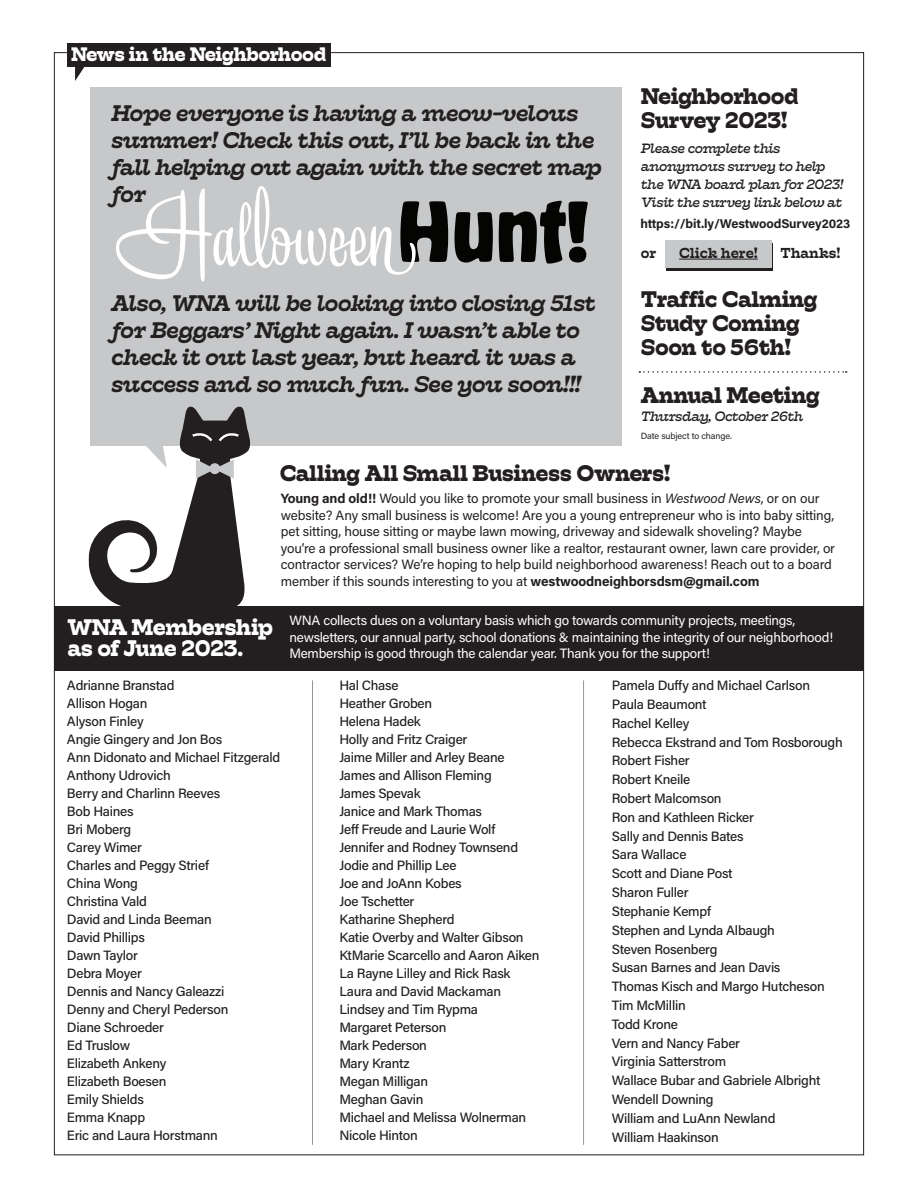
<style>
.page{position:relative;width:918px;height:1188px;background:#fff}
.page>*{position:absolute;margin:0;border:0;box-sizing:border-box;transform-origin:0 0}
.t1{font:italic 500 22.5px/27px "Hatch";letter-spacing:-.025em;color:#231f20}
.t2{font:700 22.5px/24px "Hatch";letter-spacing:-.025em;color:#231f20}
.t3{font:700 22.5px/21px "Hatch";letter-spacing:-.025em;color:#fff}
.t4{font:700 19.5px "Hatch";letter-spacing:-.035em;color:#fff}
.t5{font:500 14.4px "Hatch";letter-spacing:-.005em;color:#231f20}
.t6{font:500 13.5px/18px "Acumin Pro";letter-spacing:-.02em;color:#231f20}
.t7{font:13.5px/16.5px "Acumin Pro";letter-spacing:-.01em;color:#231f20}
.t8{font:13.5px/16.5px "Acumin Pro";letter-spacing:-.02em;color:#fff}
.t9{font:italic 13.5px/18px "Hatch";letter-spacing:-.02em;color:#231f20}
.t10{font:700 12.75px "Acumin Pro";letter-spacing:-.01em;color:#231f20}
.t11{font:9px "Acumin Pro";letter-spacing:-.01em;color:#231f20}
.s1{font-weight:700}
.s2{font-style:italic}
</style>
<div class="page">
<div style="left:54px;top:606px;width:810px;height:65px;background:#231f20"></div>
<hr style="left:583px;top:680px;width:1px;height:465px;background:#939598">
<hr style="left:312px;top:680px;width:1px;height:465px;background:#939598">
<div style="left:68px;top:43px;width:263px;height:24px;background:#231f20"></div>
<svg style="left:75px;top:67px;width:10px;height:14px"></svg>
<div style="left:91px;top:87px;width:531px;height:359px;background:#c7c8ca"></div>
<svg style="left:116px;top:186px;width:472px;height:95px"></svg>
<svg style="left:89px;top:406px;width:162px;height:200px"></svg>
<svg style="left:639px;top:371px;width:208px;height:2px"></svg>
<div style="left:667px;top:243px;width:106px;height:27px;background:linear-gradient(to right,#c7c8ca,#c7c8ca)"></div>
<div style="left:665px;top:240px;width:106px;height:27px;background:#c7c8ca"></div>
<hr style="left:679px;top:259px;width:79px;height:1px;background:#231f20">
<h2 class="t4" style="left:71px;top:41px;width:257px">News in the Neighborhood</h2>
<h1 class="t1" style="left:111px;top:100px;width:492px">Hope everyone is having a meow-velous summer! Check this out, I’ll be back in the fall helping out again with the secret map for</h1>
<h1 class="t1" style="left:111px;top:289px;width:486px">Also, WNA will be looking into closing 51st for Beggars’ Night again. I wasn’t able to check it out last year, but heard it was a success and so much fun. See you soon!!!</h1>
<h1 class="t2" style="left:641px;top:84px;width:159px">Neighborhood<br>Survey 2023!</h1>
<p class="t9" style="left:641px;top:139px;width:204px">Please complete this anonymous survey to help the WNA board plan for 2023!<br>Visit the survey link below at</p>
<p class="t10" style="left:640px;top:215px;width:211px">https://bit.ly/WestwoodSurvey2023</p>
<p class="t5" style="left:641px;top:243px;width:17px">or</p>
<p class="t5" style="left:679px;top:243px;width:80px">Click here!</p>
<p class="t5" style="left:781px;top:243px;width:62px">Thanks!</p>
<h1 class="t2" style="left:641px;top:287px;width:179px">Traffic Calming<br>Study Coming<br>Soon to 56th!</h1>
<h1 class="t2" style="left:641px;top:383px;width:181px">Annual Meeting</h1>
<p class="t9" style="left:641px;top:408px;width:164px">Thursday, October 26th</p>
<p class="t11" style="left:641px;top:429px;width:93px">Date subject to change.</p>
<h1 class="t2" style="left:280px;top:461px;width:392px">Calling All Small Business Owners!</h1>
<p class="t7" style="left:281px;top:490px;width:556px"><span class="s1">Young and old!!</span> Would you like to promote your small business in <span class="s2">Westwood News</span>, or on our website? Any small business is welcome! Are you a young entrepreneur who is into baby sitting, pet sitting, house sitting or maybe lawn mowing, driveway and sidewalk shoveling? Maybe you’re a professional small business owner like a realtor, restaurant owner, lawn care provider, or contractor services? We’re hoping to help build neighborhood awareness! Reach out to a board member if this sounds interesting to you at <span class="s1">westwoodneighborsdsm@gmail.com</span></p>
<h1 class="t3" style="left:68px;top:617px;width:207px">WNA Membership as of June 2023.</h1>
<p class="t8" style="left:290px;top:612px;width:545px">WNA collects dues on a voluntary basis which go towards community projects, meetings, newsletters, our annual party, school donations &amp; maintaining the integrity of our neighborhood!<br>Membership is good through the calendar year. Thank you for the support!</p>
<p class="t6" style="left:67px;top:676px;width:215px">Adrianne Branstad<br>Allison Hogan<br>Alyson Finley<br>Angie Gingery and Jon Bos<br>Ann Didonato and Michael Fitzgerald<br>Anthony Udrovich<br>Berry and Charlinn Reeves<br>Bob Haines<br>Bri Moberg<br>Carey Wimer<br>Charles and Peggy Strief<br>China Wong<br>Christina Vald<br>David and Linda Beeman<br>David Phillips<br>Dawn Taylor<br>Debra Moyer<br>Dennis and Nancy Galeazzi<br>Denny and Cheryl Pederson<br>Diane Schroeder<br>Ed Truslow<br>Elizabeth Ankeny<br>Elizabeth Boesen<br>Emily Shields<br>Emma Knapp<br>Eric and Laura Horstmann</p>
<p class="t6" style="left:339px;top:676px;width:202px">Hal Chase<br>Heather Groben<br>Helena Hadek<br>Holly and Fritz Craiger<br>Jaime Miller and Arley Beane<br>James and Allison Fleming<br>James Spevak<br>Janice and Mark Thomas<br>Jeff Freude and Laurie Wolf<br>Jennifer and Rodney Townsend<br>Jodie and Phillip Lee<br>Joe and JoAnn Kobes<br>Joe Tschetter<br>Katharine Shepherd<br>Katie Overby and Walter Gibson<br>KtMarie Scarcello and Aaron Aiken<br>La Rayne Lilley and Rick Rask<br>Laura and David Mackaman<br>Lindsey and Tim Rypma<br>Margaret Peterson<br>Mark Pederson<br>Mary Krantz<br>Megan Milligan<br>Meghan Gavin<br>Michael and Melissa Wolnerman<br>Nicole Hinton</p>
<p class="t6" style="left:612px;top:675px;width:232px;line-height:18.8px">Pamela Duffy and Michael Carlson<br>Paula Beaumont<br>Rachel Kelley<br>Rebecca Ekstrand and Tom Rosborough<br>Robert Fisher<br>Robert Kneile<br>Robert Malcomson<br>Ron and Kathleen Ricker<br>Sally and Dennis Bates<br>Sara Wallace<br>Scott and Diane Post<br>Sharon Fuller<br>Stephanie Kempf<br>Stephen and Lynda Albaugh<br>Steven Rosenberg<br>Susan Barnes and Jean Davis<br>Thomas Kisch and Margo Hutcheson<br>Tim McMillin<br>Todd Krone<br>Vern and Nancy Faber<br>Virginia Satterstrom<br>Wallace Bubar and Gabriele Albright<br>Wendell Downing<br>William and LuAnn Newland<br>William Haakinson</p>
</div>
